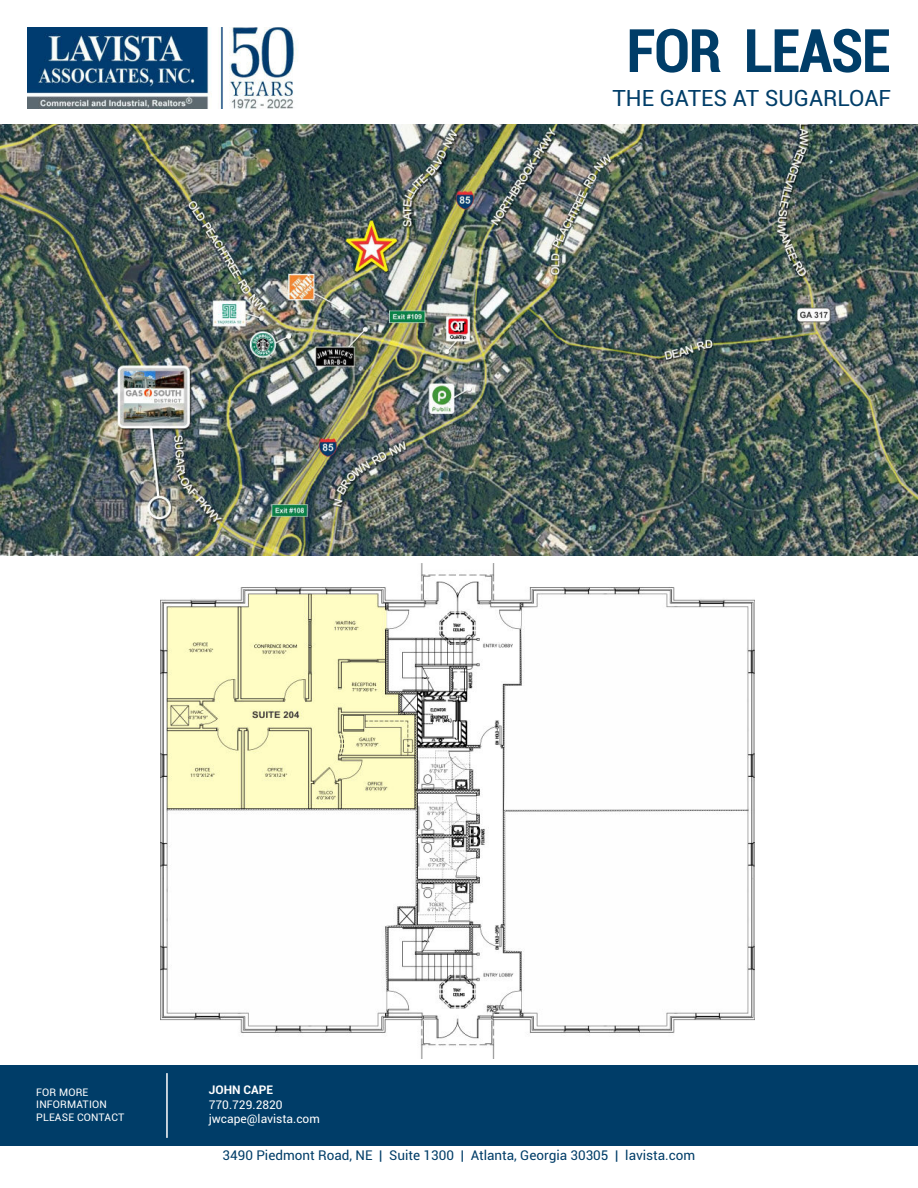
<style>
.page{position:relative;width:918px;height:1188px;background:#fff}
.page>*{position:absolute;margin:0;border:0;box-sizing:border-box;transform-origin:0 0}
.t1{font:700 condensed 60px "Roboto";letter-spacing:-.025em;color:#003d68}
.t2{font:22.5px "Roboto";color:#003d68}
.t3{font:13.5px "Roboto";color:#003d68}
.t4{font:12px/14.4px "Roboto";color:#fff}
.t5{font:700 12px "Roboto";color:#fff}
.t6{font:10.5px/12.6px "Roboto";letter-spacing:.015em;color:#fff}
</style>
<div class="page">
<img style="left:0;top:124px;width:918px;height:431px">
<img style="left:27px;top:27px;width:271px;height:81px">
<div style="left:0;top:1065px;width:918px;height:81px;background:#003d68"></div>
<hr style="left:166px;top:1073px;width:2px;height:65px;background:#fff">
<img style="left:160px;top:563px;width:594px;height:495px">
<h1 class="t1" style="left:626px;top:16px;width:266px">FOR LEASE</h1>
<h2 class="t2" style="left:612px;top:89px;width:280px">THE GATES AT SUGARLOAF</h2>
<p class="t6" style="left:36px;top:1086px;width:90px">FOR MORE<br>INFORMATION<br>PLEASE CONTACT</p>
<p class="t5" style="left:209px;top:1083px;width:66px">JOHN CAPE</p>
<p class="t4" style="left:209px;top:1098px;width:113px">770.729.2820 jwcape@lavista.com</p>
<p class="t3" style="left:223px;top:1150px;width:474px">3490 Piedmont Road, NE | Suite 1300 | Atlanta, Georgia 30305 | lavista.com</p>
</div>
